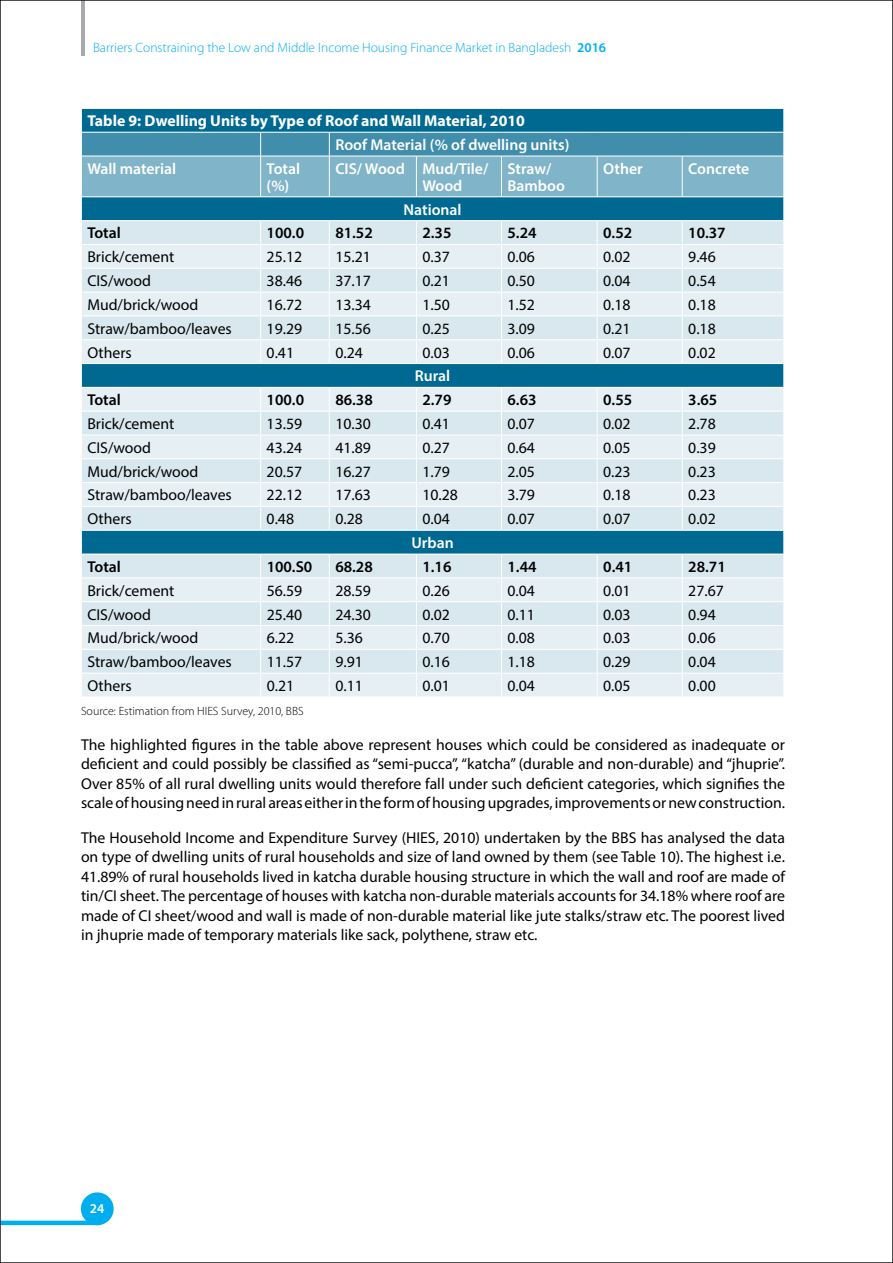
<style>
.page{position:relative;width:893px;height:1263px;background:#fff}
.page>*{position:absolute;margin:0;border:0;box-sizing:border-box;transform-origin:0 0}
.t1{font:15.75px/19.5px "Myriad Pro";color:#000;text-align:justify}
.t2{font:600 15.75px/17px "Myriad Pro";color:#fff}
.t3{font:600 15.75px "Myriad Pro";color:#000}
.t4{font:700 15.75px "Myriad Pro";color:#fff}
.t5{font:300 13.5px "Myriad Pro";color:#00aeef}
.t6{font:600 13.5px "Myriad Pro";color:#fff}
.t7{font:300 12px "Myriad Pro";color:#000}
.s1{font-weight:600}
</style>
<div class="page">
<div style="left:0;top:1220px;width:99px;height:5px;background:#00aeef"></div>
<div style="left:82px;top:1194px;width:30px;height:30px;background:#00aeef;border-radius:50%"></div>
<div style="left:81px;top:1192px;width:33px;height:33px;border:3px solid #00aeef;border-radius:50%"></div>
<hr style="left:81px;top:0;width:4px;height:55px;background:#a7a9ac">
<svg style="left:81px;top:109px;width:703px;height:587px;background:#b1d1dd"></svg>
<p class="t5" style="left:93px;top:40px;width:515px">Barriers Constraining the Low and Middle Income Housing Finance Market in Bangladesh <span class="s1">2016</span></p>
<p class="t4" style="left:87px;top:111px;width:439px">Table 9: Dwelling Units by Type of Roof and Wall Material, 2010</p>
<p class="t2" style="left:335px;top:136px;width:236px">Roof Material (% of dwelling units)</p>
<p class="t2" style="left:87px;top:160px;width:90px">Wall material</p>
<p class="t2" style="left:267px;top:160px;width:35px">Total (%)</p>
<p class="t2" style="left:422px;top:160px;width:67px;text-indent:-87px">CIS/ Wood Mud/Tile/<br>Wood</p>
<p class="t2" style="left:507px;top:160px;width:59px">Straw/<br>Bamboo</p>
<p class="t2" style="left:603px;top:160px;width:41px">Other</p>
<p class="t2" style="left:688px;top:160px;width:63px">Concrete</p>
<p class="t2" style="left:404px;top:200px;width:60px">National</p>
<p class="t3" style="left:87px;top:223px;width:35px">Total</p>
<p class="t3" style="left:267px;top:223px;width:39px">100.0</p>
<p class="t3" style="left:335px;top:223px;width:39px">81.52</p>
<p class="t3" style="left:422px;top:223px;width:31px">2.35</p>
<p class="t3" style="left:507px;top:223px;width:31px">5.24</p>
<p class="t3" style="left:603px;top:223px;width:31px">0.52</p>
<p class="t3" style="left:688px;top:223px;width:39px">10.37</p>
<p class="t1" style="left:87px;top:247px;width:89px">Brick/cement</p>
<p class="t1" style="left:267px;top:247px;width:37px">25.12</p>
<p class="t1" style="left:335px;top:247px;width:37px">15.21</p>
<p class="t1" style="left:422px;top:247px;width:29px">0.37</p>
<p class="t1" style="left:507px;top:247px;width:29px">0.06</p>
<p class="t1" style="left:603px;top:247px;width:29px">0.02</p>
<p class="t1" style="left:688px;top:247px;width:29px">9.46</p>
<p class="t1" style="left:87px;top:271px;width:65px">CIS/wood</p>
<p class="t1" style="left:267px;top:271px;width:37px">38.46</p>
<p class="t1" style="left:335px;top:271px;width:37px">37.17</p>
<p class="t1" style="left:422px;top:271px;width:29px">0.21</p>
<p class="t1" style="left:507px;top:271px;width:29px">0.50</p>
<p class="t1" style="left:603px;top:271px;width:29px">0.04</p>
<p class="t1" style="left:688px;top:271px;width:29px">0.54</p>
<p class="t1" style="left:87px;top:295px;width:112px">Mud/brick/wood</p>
<p class="t1" style="left:267px;top:295px;width:37px">16.72</p>
<p class="t1" style="left:335px;top:295px;width:37px">13.34</p>
<p class="t1" style="left:422px;top:295px;width:29px">1.50</p>
<p class="t1" style="left:507px;top:295px;width:29px">1.52</p>
<p class="t1" style="left:603px;top:295px;width:29px">0.18</p>
<p class="t1" style="left:688px;top:295px;width:29px">0.18</p>
<p class="t1" style="left:87px;top:318px;width:146px">Straw/bamboo/leaves</p>
<p class="t1" style="left:267px;top:318px;width:37px">19.29</p>
<p class="t1" style="left:335px;top:318px;width:37px">15.56</p>
<p class="t1" style="left:422px;top:318px;width:29px">0.25</p>
<p class="t1" style="left:507px;top:318px;width:29px">3.09</p>
<p class="t1" style="left:603px;top:318px;width:29px">0.21</p>
<p class="t1" style="left:688px;top:318px;width:29px">0.18</p>
<p class="t1" style="left:87px;top:342px;width:46px">Others</p>
<p class="t1" style="left:267px;top:342px;width:29px">0.41</p>
<p class="t1" style="left:335px;top:342px;width:29px">0.24</p>
<p class="t1" style="left:422px;top:342px;width:29px">0.03</p>
<p class="t1" style="left:507px;top:342px;width:29px">0.06</p>
<p class="t1" style="left:603px;top:342px;width:29px">0.07</p>
<p class="t1" style="left:688px;top:342px;width:29px">0.02</p>
<p class="t2" style="left:415px;top:367px;width:37px">Rural</p>
<p class="t3" style="left:87px;top:390px;width:35px">Total</p>
<p class="t3" style="left:267px;top:390px;width:39px">100.0</p>
<p class="t3" style="left:335px;top:390px;width:39px">86.38</p>
<p class="t3" style="left:422px;top:390px;width:31px">2.79</p>
<p class="t3" style="left:507px;top:390px;width:31px">6.63</p>
<p class="t3" style="left:603px;top:390px;width:31px">0.55</p>
<p class="t3" style="left:688px;top:390px;width:31px">3.65</p>
<p class="t1" style="left:87px;top:414px;width:89px">Brick/cement</p>
<p class="t1" style="left:267px;top:414px;width:37px">13.59</p>
<p class="t1" style="left:335px;top:414px;width:37px">10.30</p>
<p class="t1" style="left:422px;top:414px;width:29px">0.41</p>
<p class="t1" style="left:507px;top:414px;width:29px">0.07</p>
<p class="t1" style="left:603px;top:414px;width:29px">0.02</p>
<p class="t1" style="left:688px;top:414px;width:29px">2.78</p>
<p class="t1" style="left:87px;top:437px;width:65px">CIS/wood</p>
<p class="t1" style="left:267px;top:437px;width:37px">43.24</p>
<p class="t1" style="left:335px;top:437px;width:37px">41.89</p>
<p class="t1" style="left:422px;top:437px;width:29px">0.27</p>
<p class="t1" style="left:507px;top:437px;width:29px">0.64</p>
<p class="t1" style="left:603px;top:437px;width:29px">0.05</p>
<p class="t1" style="left:688px;top:437px;width:29px">0.39</p>
<p class="t1" style="left:87px;top:461px;width:112px">Mud/brick/wood</p>
<p class="t1" style="left:267px;top:461px;width:37px">20.57</p>
<p class="t1" style="left:335px;top:461px;width:37px">16.27</p>
<p class="t1" style="left:422px;top:461px;width:29px">1.79</p>
<p class="t1" style="left:507px;top:461px;width:29px">2.05</p>
<p class="t1" style="left:603px;top:461px;width:29px">0.23</p>
<p class="t1" style="left:688px;top:461px;width:29px">0.23</p>
<p class="t1" style="left:87px;top:485px;width:146px">Straw/bamboo/leaves</p>
<p class="t1" style="left:267px;top:485px;width:37px">22.12</p>
<p class="t1" style="left:335px;top:485px;width:37px">17.63</p>
<p class="t1" style="left:422px;top:485px;width:37px">10.28</p>
<p class="t1" style="left:507px;top:485px;width:29px">3.79</p>
<p class="t1" style="left:603px;top:485px;width:29px">0.18</p>
<p class="t1" style="left:688px;top:485px;width:29px">0.23</p>
<p class="t1" style="left:87px;top:509px;width:46px">Others</p>
<p class="t1" style="left:267px;top:509px;width:29px">0.48</p>
<p class="t1" style="left:335px;top:509px;width:29px">0.28</p>
<p class="t1" style="left:422px;top:509px;width:29px">0.04</p>
<p class="t1" style="left:507px;top:509px;width:29px">0.07</p>
<p class="t1" style="left:603px;top:509px;width:29px">0.07</p>
<p class="t1" style="left:688px;top:509px;width:29px">0.02</p>
<p class="t2" style="left:411px;top:534px;width:44px">Urban</p>
<p class="t3" style="left:87px;top:557px;width:35px">Total</p>
<p class="t3" style="left:267px;top:557px;width:47px">100.S0</p>
<p class="t3" style="left:335px;top:557px;width:39px">68.28</p>
<p class="t3" style="left:422px;top:557px;width:31px">1.16</p>
<p class="t3" style="left:507px;top:557px;width:31px">1.44</p>
<p class="t3" style="left:603px;top:557px;width:31px">0.41</p>
<p class="t3" style="left:688px;top:557px;width:39px">28.71</p>
<p class="t1" style="left:87px;top:580px;width:89px">Brick/cement</p>
<p class="t1" style="left:267px;top:580px;width:37px">56.59</p>
<p class="t1" style="left:335px;top:580px;width:37px">28.59</p>
<p class="t1" style="left:422px;top:580px;width:29px">0.26</p>
<p class="t1" style="left:507px;top:580px;width:29px">0.04</p>
<p class="t1" style="left:603px;top:580px;width:29px">0.01</p>
<p class="t1" style="left:688px;top:580px;width:37px">27.67</p>
<p class="t1" style="left:87px;top:604px;width:65px">CIS/wood</p>
<p class="t1" style="left:267px;top:604px;width:37px">25.40</p>
<p class="t1" style="left:335px;top:604px;width:37px">24.30</p>
<p class="t1" style="left:422px;top:604px;width:29px">0.02</p>
<p class="t1" style="left:507px;top:604px;width:29px">0.11</p>
<p class="t1" style="left:603px;top:604px;width:29px">0.03</p>
<p class="t1" style="left:688px;top:604px;width:29px">0.94</p>
<p class="t1" style="left:87px;top:628px;width:112px">Mud/brick/wood</p>
<p class="t1" style="left:267px;top:628px;width:29px">6.22</p>
<p class="t1" style="left:335px;top:628px;width:29px">5.36</p>
<p class="t1" style="left:422px;top:628px;width:29px">0.70</p>
<p class="t1" style="left:507px;top:628px;width:29px">0.08</p>
<p class="t1" style="left:603px;top:628px;width:29px">0.03</p>
<p class="t1" style="left:688px;top:628px;width:29px">0.06</p>
<p class="t1" style="left:87px;top:652px;width:146px">Straw/bamboo/leaves</p>
<p class="t1" style="left:267px;top:652px;width:37px">11.57</p>
<p class="t1" style="left:335px;top:652px;width:29px">9.91</p>
<p class="t1" style="left:422px;top:652px;width:29px">0.16</p>
<p class="t1" style="left:507px;top:652px;width:29px">1.18</p>
<p class="t1" style="left:603px;top:652px;width:29px">0.29</p>
<p class="t1" style="left:688px;top:652px;width:29px">0.04</p>
<p class="t1" style="left:87px;top:676px;width:46px">Others</p>
<p class="t1" style="left:267px;top:676px;width:29px">0.21</p>
<p class="t1" style="left:335px;top:676px;width:29px">0.11</p>
<p class="t1" style="left:422px;top:676px;width:29px">0.01</p>
<p class="t1" style="left:507px;top:676px;width:29px">0.04</p>
<p class="t1" style="left:603px;top:676px;width:29px">0.05</p>
<p class="t1" style="left:688px;top:676px;width:29px">0.00</p>
<p class="t7" style="left:81px;top:705px;width:224px">Source: Estimation from HIES Survey, 2010, BBS</p>
<p class="t1" style="left:81px;top:734px;width:706px">The highlighted figures in the table above represent houses which could be considered as inadequate or deficient and could possibly be classified as “semi-pucca”, “katcha” (durable and non-durable) and “jhuprie”.<br>Over 85% of all rural dwelling units would therefore fall under such deficient categories, which signifies the scale of housing need in rural areas either in the form of housing upgrades, improvements or new construction.</p>
<p class="t1" style="left:81px;top:827px;width:705px">The Household Income and Expenditure Survey (HIES, 2010) undertaken by the BBS has analysed the data on type of dwelling units of rural households and size of land owned by them (see Table 10). The highest i.e.<br>41.89% of rural households lived in katcha durable housing structure in which the wall and roof are made of tin/CI sheet. The percentage of houses with katcha non-durable materials accounts for 34.18% where roof are made of CI sheet/wood and wall is made of non-durable material like jute stalks/straw etc. The poorest lived in jhuprie made of temporary materials like sack, polythene, straw etc.</p>
<p class="t6" style="left:90px;top:1200px;width:16px">24</p>
</div>
